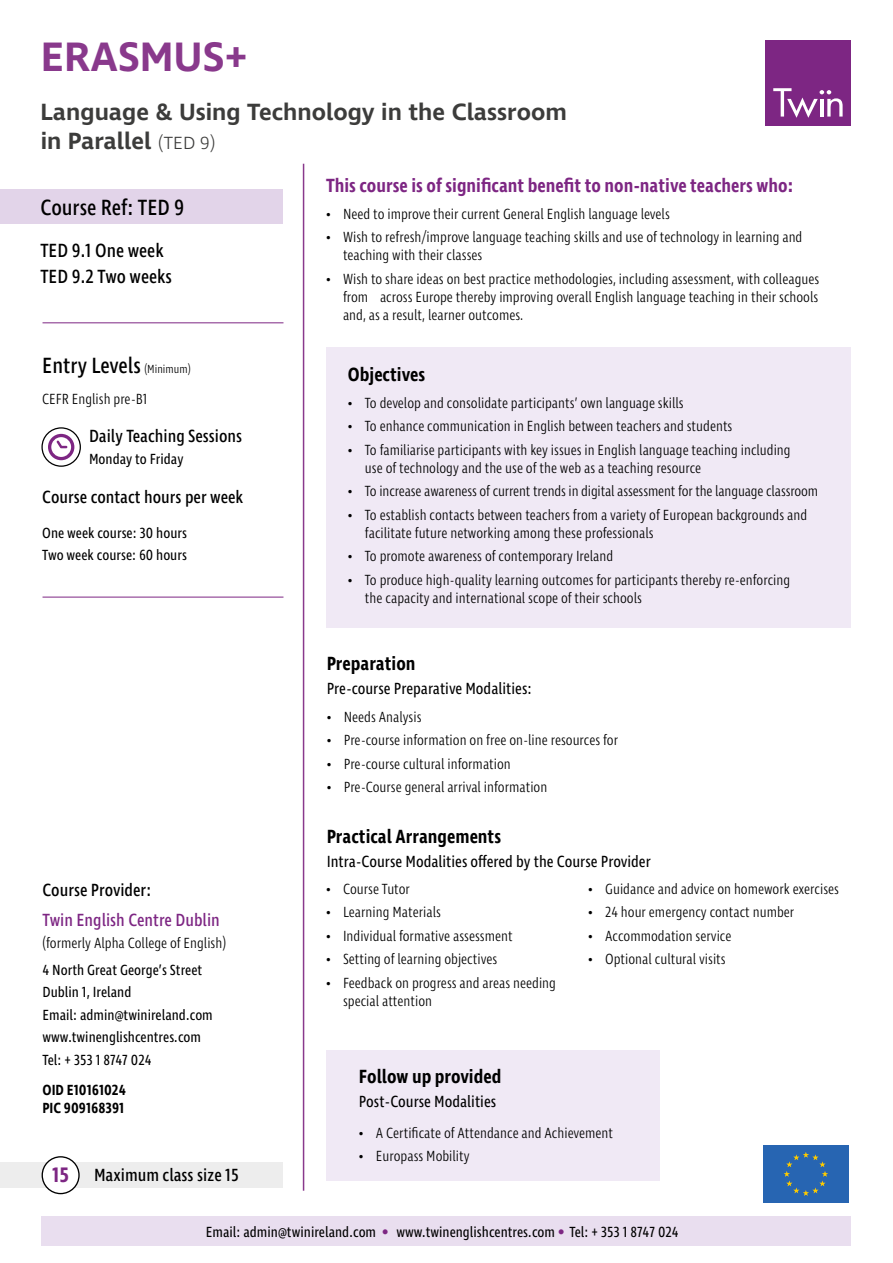
<style>
.page{position:relative;width:893px;height:1263px;background:#fff}
.page>*{position:absolute;margin:0;border:0;box-sizing:border-box;transform-origin:0 0}
.t1{font:600 42px "Ingra";color:#89398c}
.t2{font:600 24px/28.8px "Ingra";color:#3c3c3b}
.t3{font:22.5px "Ingra Cd";color:#000}
.t4{font:600 19.5px "Ingra Cd";color:#000}
.t5{font:600 19.5px "Ingra Cd";color:#7d2683}
.t6{font:19.5px/25.2px "Ingra Cd";color:#000}
.t7{font:18px "Ingra Cd";color:#000}
.t8{font:18px "Ingra Cd";color:#7d2683}
.t9{font:16.5px "Ingra Cd";color:#000}
.t10{font:300 15px/18px "Ingra Cd";color:#000}
.t11{font:15px/22.5px "Ingra Cd";color:#000}
.t12{font:600 15px/18px "Ingra Cd";color:#000}
.s1{font-weight:300;font-size:18px}
.s2{font-weight:300;font-size:12px}
.s3{font-weight:600;font-size:21.45px;color:#7d2683}
.s4{font-size:21px;color:#7d2683}
</style>
<div class="page">
<div style="left:326px;top:347px;width:524px;height:281px;background:#f0e9f5"></div>
<div style="left:326px;top:1050px;width:333px;height:131px;background:#f0e9f5"></div>
<div style="left:0;top:189px;width:283px;height:34px;background:#e2d4e9"></div>
<div style="left:763px;top:1145px;width:86px;height:58px;background:#2765b2"></div>
<svg style="left:784px;top:1152px;width:44px;height:44px"></svg>
<div style="left:765px;top:40px;width:85px;height:85px;background:#7d2683"></div>
<svg style="left:773px;top:88px;width:70px;height:30px"></svg>
<hr style="left:820px;top:99px;width:3px;height:18px;background:#fff">
<hr style="left:43px;top:322px;width:240px;height:1px;background:#7d2683">
<hr style="left:43px;top:597px;width:240px;height:1px;background:#7d2683">
<div style="left:41px;top:427px;width:40px;height:40px;border:1px solid #000;border-radius:50%"></div>
<svg style="left:48px;top:434px;width:26px;height:26px"></svg>
<div style="left:0;top:1162px;width:283px;height:26px;background:#ededed"></div>
<div style="left:42px;top:1157px;width:37px;height:36px;background:#fff;border-radius:50%"></div>
<div style="left:42px;top:1156px;width:38px;height:38px;border:1px solid #000;border-radius:50%"></div>
<div style="left:41px;top:1216px;width:809px;height:30px;background:#e9deef"></div>
<hr style="left:303px;top:164px;width:1px;height:1027px;background:#89398c">
<h1 class="t1" style="left:41px;top:31px;width:209px">ERASMUS+</h1>
<h2 class="t2" style="left:41px;top:99px;width:528px">Language &amp; Using Technology in the Classroom in Parallel <span class="s1">(TED 9)</span></h2>
<h3 class="t3" style="left:40px;top:193px;width:146px">Course Ref: TED 9</h3>
<h3 class="t6" style="left:40px;top:239px;width:133px">TED 9.1 One week<br>TED 9.2 Two weeks</h3>
<h3 class="t3" style="left:42px;top:351px;width:150px">Entry Levels <span class="s2">(Minimum)</span></h3>
<p class="t10" style="left:42px;top:390px;width:107px">CEFR English pre-B1</p>
<p class="t7" style="left:89px;top:425px;width:155px">Daily Teaching Sessions</p>
<p class="t11" style="left:89px;top:449px;width:96px">Monday to Friday</p>
<p class="t7" style="left:42px;top:486px;width:203px">Course contact hours per week</p>
<p class="t11" style="left:42px;top:523px;width:146px;line-height:21.6px">One week course: 30 hours<br>Two week course: 60 hours</p>
<p class="t7" style="left:43px;top:879px;width:110px">Course Provider:</p>
<p class="t8" style="left:43px;top:909px;width:179px">Twin English Centre Dublin</p>
<p class="t10" style="left:43px;top:935px;width:185px">(formerly Alpha College of English)</p>
<p class="t11" style="left:43px;top:959px;width:172px">4 North Great George’s Street<br>Dublin 1, Ireland<br>Email: admin@twinireland.com www.twinenglishcentres.com<br>Tel: + 353 1 8747 024</p>
<p class="t12" style="left:43px;top:1082px;width:85px">OID E10161024<br>PIC 909168391</p>
<p class="t7" style="left:52px;top:1164px;width:188px"><span class="s3">15</span> Maximum class size 15</p>
<h3 class="t5" style="left:326px;top:174px;width:469px">This course is of significant benefit to non-native teachers who:</h3>
<p class="t10" style="left:326px;top:205px;width:345px">• Need to improve their current General English language levels</p>
<p class="t10" style="left:343px;top:229px;width:461px;text-indent:-17px">• Wish to refresh/improve language teaching skills and use of technology in learning and teaching with their classes</p>
<p class="t10" style="left:343px;top:270px;width:478px;text-align:justify;text-indent:-17px">• Wish to share ideas on best practice methodologies, including assessment, with colleagues from across Europe thereby improving overall English language teaching in their schools and, as a result, learner outcomes.</p>
<h3 class="t4" style="left:348px;top:363px;width:79px">Objectives</h3>
<p class="t10" style="left:348px;top:394px;width:337px">• To develop and consolidate participants’ own language skills</p>
<p class="t10" style="left:348px;top:418px;width:386px">• To enhance communication in English between teachers and students</p>
<p class="t10" style="left:365px;top:442px;width:427px;text-indent:-17px">• To familiarise participants with key issues in English language teaching including use of technology and the use of the web as a teaching resource</p>
<p class="t10" style="left:348px;top:483px;width:472px">• To increase awareness of current trends in digital assessment for the language classroom</p>
<p class="t10" style="left:365px;top:507px;width:444px;text-indent:-17px">• To establish contacts between teachers from a variety of European backgrounds and facilitate future networking among these professionals</p>
<p class="t10" style="left:348px;top:548px;width:267px">• To promote awareness of contemporary Ireland</p>
<p class="t10" style="left:365px;top:572px;width:427px;text-indent:-17px">• To produce high-quality learning outcomes for participants thereby re-enforcing the capacity and international scope of their schools</p>
<h3 class="t4" style="left:327px;top:652px;width:90px">Preparation</h3>
<p class="t9" style="left:327px;top:679px;width:207px">Pre-course Preparative Modalities:</p>
<p class="t10" style="left:327px;top:708px;width:96px">• Needs Analysis</p>
<p class="t10" style="left:327px;top:732px;width:293px">• Pre-course information on free on-line resources for</p>
<p class="t10" style="left:327px;top:755px;width:186px">• Pre-course cultural information</p>
<p class="t10" style="left:327px;top:779px;width:222px">• Pre-Course general arrival information</p>
<h3 class="t4" style="left:327px;top:824px;width:176px">Practical Arrangements</h3>
<p class="t9" style="left:327px;top:851px;width:326px">Intra-Course Modalities offered by the Course Provider</p>
<p class="t10" style="left:326px;top:880px;width:86px">• Course Tutor</p>
<p class="t10" style="left:326px;top:904px;width:116px">• Learning Materials</p>
<p class="t10" style="left:326px;top:927px;width:188px">• Individual formative assessment</p>
<p class="t10" style="left:326px;top:951px;width:173px">• Setting of learning objectives</p>
<p class="t10" style="left:343px;top:975px;width:214px;text-indent:-17px">• Feedback on progress and areas needing special attention</p>
<p class="t10" style="left:588px;top:880px;width:252px">• Guidance and advice on homework exercises</p>
<p class="t10" style="left:588px;top:904px;width:208px">• 24 hour emergency contact number</p>
<p class="t10" style="left:588px;top:927px;width:145px">• Accommodation service</p>
<p class="t10" style="left:588px;top:951px;width:139px">• Optional cultural visits</p>
<h3 class="t4" style="left:359px;top:1064px;width:144px">Follow up provided</h3>
<p class="t9" style="left:359px;top:1091px;width:139px">Post-Course Modalities</p>
<p class="t10" style="left:359px;top:1124px;width:256px">• A Certificate of Attendance and Achievement</p>
<p class="t10" style="left:359px;top:1148px;width:112px">• Europass Mobility</p>
<p class="t11" style="left:206px;top:1221px;width:474px">Email: admin@twinireland.com <span class="s4">•</span> www.twinenglishcentres.com <span class="s4">•</span> Tel: + 353 1 8747 024</p>
</div>
